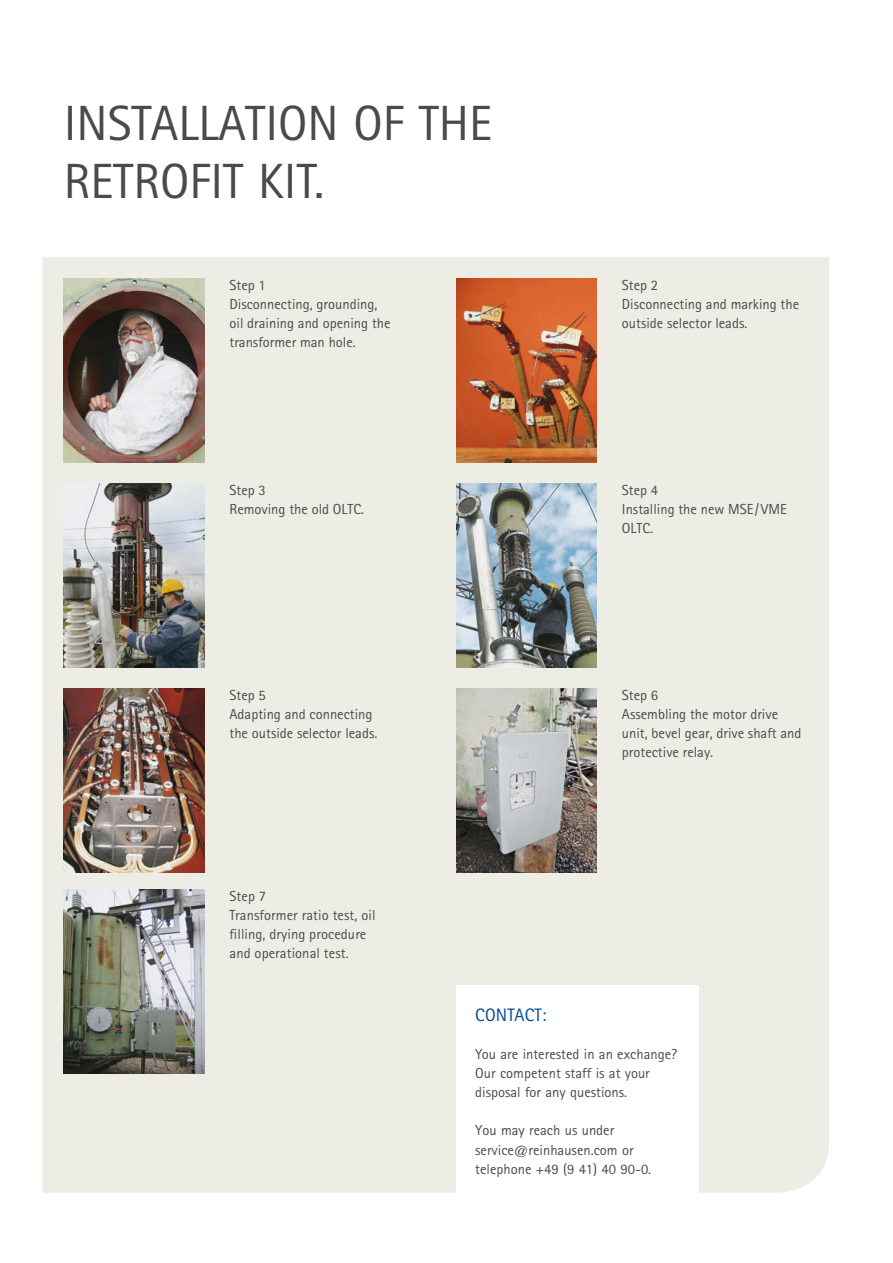
<style>
.page{position:relative;width:893px;height:1263px;background:#fff}
.page>*{position:absolute;margin:0;border:0;box-sizing:border-box;transform-origin:0 0}
.t1{font:49.5px/57.4px "Rotis Sans Serif Pro";color:#4a4a49}
.t2{font:18px "Rotis Sans Serif";color:#004994}
.t3{font:14.55px/19.2px "Rotis Sans Serif";color:#4a4a49}
</style>
<div class="page">
<div style="left:43px;top:257px;width:786px;height:936px;background:#edece5"></div>
<div style="left:456px;top:986px;width:242px;height:270px;background:#fff"></div>
<img style="left:64px;top:890px;width:140px;height:183px">
<img style="left:64px;top:279px;width:140px;height:183px">
<img style="left:456px;top:279px;width:140px;height:183px">
<img style="left:64px;top:483px;width:140px;height:184px">
<img style="left:456px;top:483px;width:140px;height:184px">
<img style="left:64px;top:688px;width:140px;height:184px">
<img style="left:456px;top:688px;width:140px;height:184px">
<h1 class="t1" style="left:64px;top:95px;width:430px">INSTALLATI ON OF THE<br>RETROFIT KIT.</h1>
<p class="t3" style="left:230px;top:275px;width:163px">Step 1<br>Disconnecting, grounding, oil draining and opening the transformer man hole.</p>
<p class="t3" style="left:622px;top:275px;width:179px">Step 2<br>Disconnecting and marking the outside selector leads.</p>
<p class="t3" style="left:230px;top:480px;width:136px">Step 3<br>Removing the old OLTC.</p>
<p class="t3" style="left:622px;top:480px;width:166px">Step 4<br>Installing the new MSE/VME<br>OLTC.</p>
<p class="t3" style="left:230px;top:685px;width:149px">Step 5<br>Adapting and connecting the outside selector leads.</p>
<p class="t3" style="left:622px;top:685px;width:181px">Step 6<br>Assembling the motor drive unit, bevel gear, drive shaft and protective relay.</p>
<p class="t3" style="left:230px;top:886px;width:147px">Step 7<br>Transformer ratio test, oil filling, drying procedure and operational test.</p>
<p class="t2" style="left:475px;top:1004px;width:21px">Contact</p>
<p class="t2" style="left:542px;top:1004px;width:6px">:</p>
<p class="t3" style="left:475px;top:1044px;width:203px">You are interested in an exchange?<br>Our competent staff is at your disposal for any questions.</p>
<p class="t3" style="left:475px;top:1121px;width:178px">You may reach us under service@reinhausen.com or telephone +49 (9 41) 40 90-0.</p>
</div>
